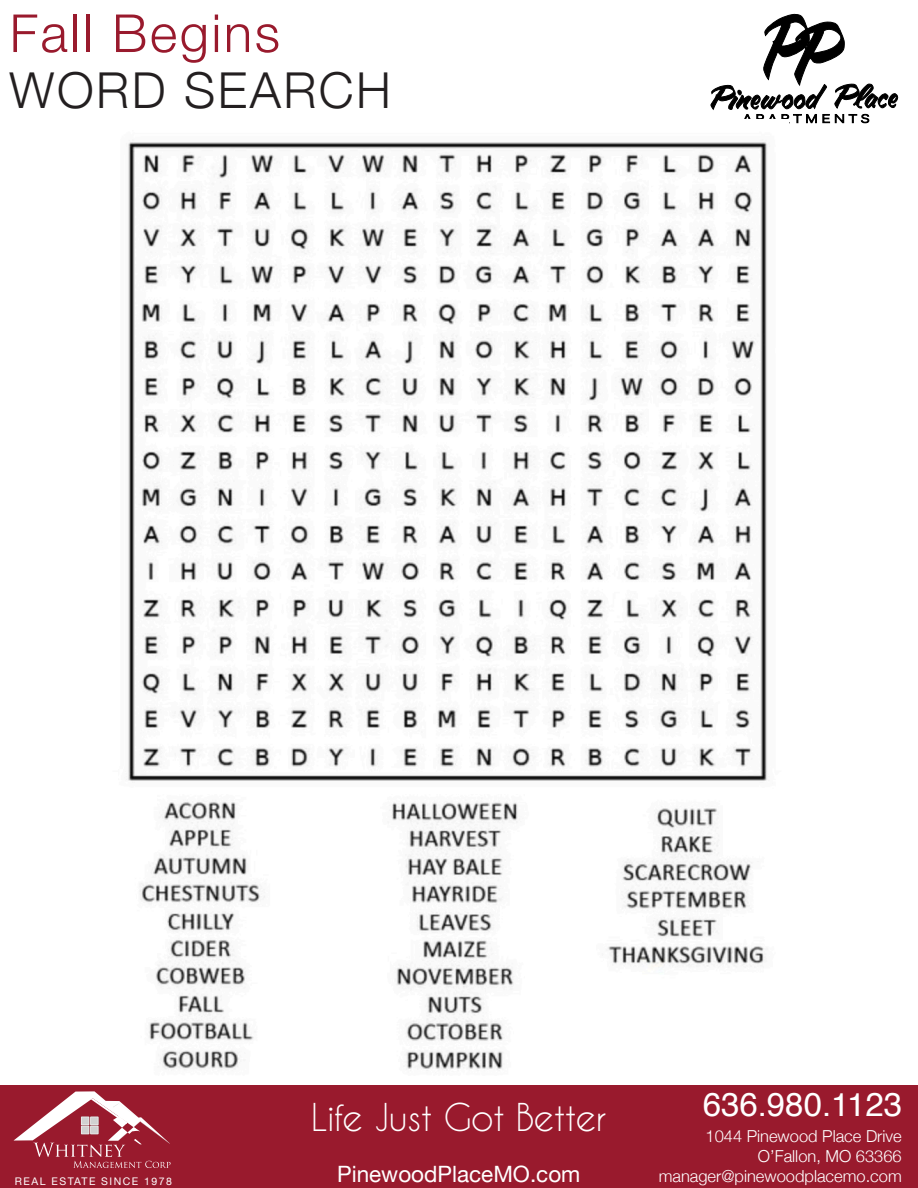
<style>
.page{position:relative;width:918px;height:1188px;background:#fff}
.page>*{position:absolute;margin:0;border:0;box-sizing:border-box;transform-origin:0 0}
.t1{font:300 52.5px "Helvetica Neue";letter-spacing:.05em;color:#991a2d}
.t2{font:300 49.5px "Helvetica Neue";letter-spacing:.05em;color:#231f20}
.t3{font:36px "Caviar Dreams";letter-spacing:-.02em;color:#fff}
.t4{font:33px "Helvetica";color:#fff}
.t5{font:22.5px "Helvetica Neue";color:#fff}
.t6{font:300 16.5px "Helvetica Neue";color:#fff}
.t7{font:10.5px "Helvetica Neue";letter-spacing:.14em;color:#fff}
</style>
<div class="page">
<div style="left:0;top:1086px;width:918px;height:102px;background:#991a2d"></div>
<svg style="left:14px;top:1091px;width:157px;height:77px"></svg>
<div style="left:81px;top:1126px;width:8px;height:8px;border:1px solid #aaa9a9"></div>
<div style="left:82px;top:1126px;width:7px;height:8px;border:1px solid #f1f1f1"></div>
<div style="left:82px;top:1126px;width:6px;height:7px;background:#d1d1d1"></div>
<div style="left:90px;top:1126px;width:8px;height:8px;border:1px solid #aaa9a9"></div>
<div style="left:91px;top:1126px;width:7px;height:8px;border:1px solid #f1f1f1"></div>
<div style="left:91px;top:1126px;width:7px;height:7px;background:#d1d1d1"></div>
<div style="left:90px;top:1117px;width:8px;height:8px;border:1px solid #aaa9a9"></div>
<div style="left:91px;top:1117px;width:7px;height:8px;border:1px solid #f1f1f1"></div>
<div style="left:91px;top:1117px;width:7px;height:7px;background:#d1d1d1"></div>
<div style="left:81px;top:1117px;width:8px;height:8px;border:1px solid #f1f1f1"></div>
<div style="left:82px;top:1117px;width:6px;height:7px;background:#d1d1d1"></div>
<svg style="left:711px;top:14px;width:187px;height:109px"></svg>
<img style="left:128px;top:120px;width:661px;height:951px">
<p class="t1" style="left:10px;top:-9px;width:272px">Fall Begins</p>
<p class="t2" style="left:10px;top:50px;width:383px">WORD SEARCH</p>
<p class="t7" style="left:15px;top:1173px;width:158px">REAL ESTATE SINCE 1978</p>
<p class="t4" style="left:703px;top:1079px;width:201px">636.980.1123</p>
<p class="t6" style="left:706px;top:1123px;width:198px">1044 Pinewood Place Drive</p>
<p class="t6" style="left:758px;top:1143px;width:145px">O’Fallon, MO 63366</p>
<p class="t3" style="left:311px;top:1096px;width:297px">Life Just Got Better</p>
<p class="t5" style="left:337px;top:1158px;width:245px">PinewoodPlaceMO.com</p>
<p class="t6" style="left:659px;top:1163px;width:245px">manager@pinewoodplacemo.com</p>
</div>
